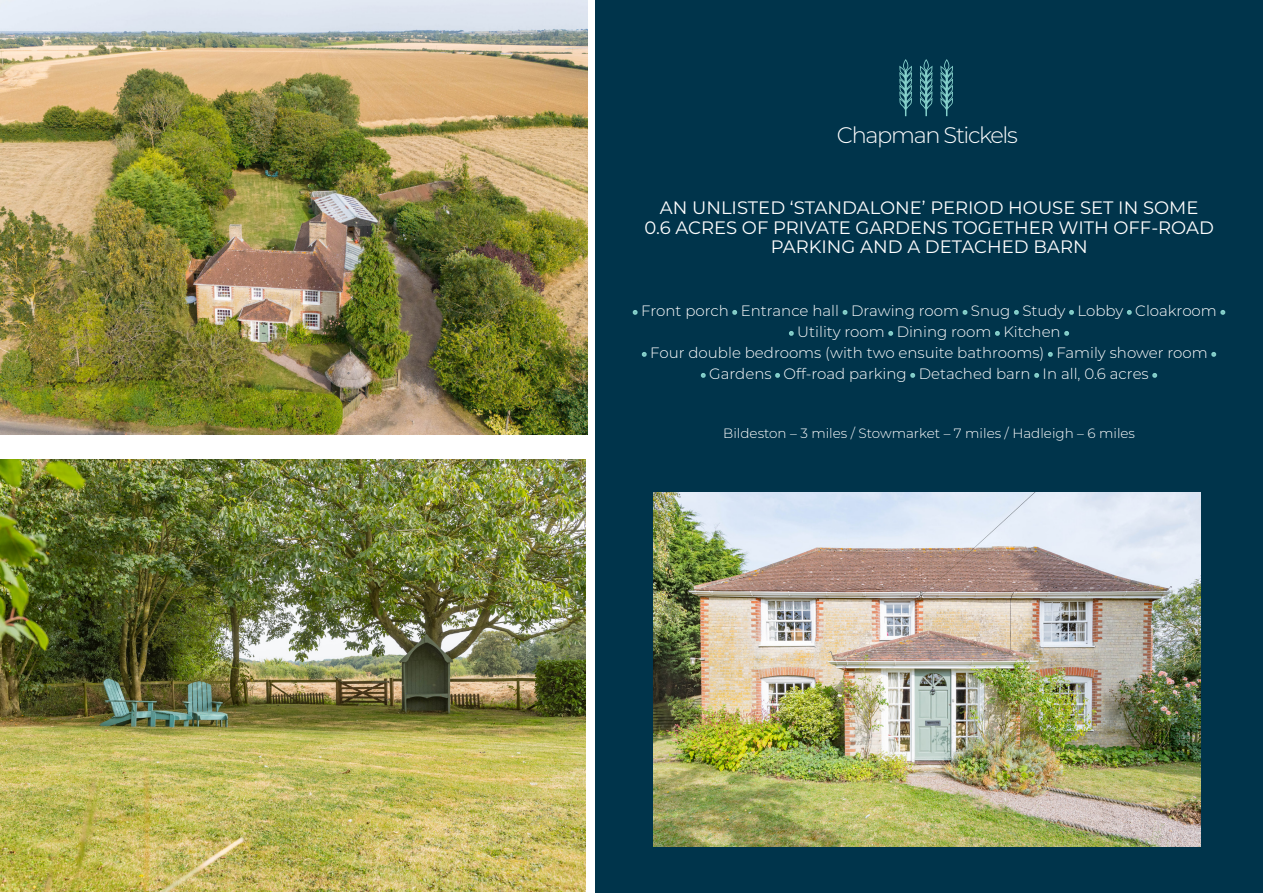
<style>
.page{position:relative;width:1263px;height:893px;background:#fff}
.page>*{position:absolute;margin:0;border:0;box-sizing:border-box;transform-origin:0 0}
.t1{font:300 22.5px "Montserrat";letter-spacing:-.06em;color:#fff}
.t2{font:18px "Montserrat";color:#fff}
.t3{font:300 15px "Montserrat";color:#fff}
.t4{font:300 13.5px "Montserrat";color:#fff}
.s1{color:#85d0cb}
</style>
<div class="page">
<div style="left:595px;top:0;width:668px;height:893px;background:#00344b"></div>
<img style="left:0;top:0;width:587px;height:435px">
<img style="left:654px;top:493px;width:547px;height:353px">
<svg style="left:899px;top:59px;width:13px;height:51px"></svg>
<hr style="left:905px;top:70px;width:1px;height:46px;background:#85d0cb">
<svg style="left:920px;top:59px;width:13px;height:51px"></svg>
<hr style="left:925px;top:70px;width:2px;height:46px;background:#85d0cb">
<svg style="left:940px;top:59px;width:13px;height:51px"></svg>
<hr style="left:946px;top:70px;width:1px;height:46px;background:#85d0cb">
<img style="left:0;top:459px;width:586px;height:432px">
<p class="t1" style="left:837px;top:120px;width:182px">Chapman Stickels</p>
<p class="t2" style="left:660px;top:195px;width:540px">AN UNLISTED ‘STANDALONE’ PERIOD HOUSE SET IN SOME</p>
<p class="t2" style="left:644px;top:215px;width:571px">0.6 ACRES OF PRIVATE GARDENS TOGETHER WITH OFF-ROAD</p>
<p class="t2" style="left:771px;top:234px;width:318px">PARKING AND A DETACHED BARN</p>
<p class="t3" style="left:633px;top:301px;width:593px"><span class="s1">•</span> Front porch <span class="s1">•</span> Entrance hall <span class="s1">•</span> Drawing room <span class="s1">•</span> Snug <span class="s1">•</span> Study <span class="s1">•</span> Lobby <span class="s1">•</span> Cloakroom <span class="s1">•</span></p>
<p class="t3" style="left:789px;top:322px;width:281px"><span class="s1">•</span> Utility room <span class="s1">•</span> Dining room <span class="s1">•</span> Kitchen <span class="s1">•</span></p>
<p class="t3" style="left:642px;top:343px;width:575px"><span class="s1">•</span> Four double bedrooms (with two ensuite bathrooms) <span class="s1">•</span> Family shower room <span class="s1">•</span></p>
<p class="t3" style="left:701px;top:364px;width:457px"><span class="s1">•</span> Gardens <span class="s1">•</span> Off-road parking <span class="s1">•</span> Detached barn <span class="s1">•</span> In all, 0.6 acres <span class="s1">•</span></p>
<p class="t4" style="left:723px;top:424px;width:413px">Bildeston – 3 miles / Stowmarket – 7 miles / Hadleigh – 6 miles</p>
</div>
